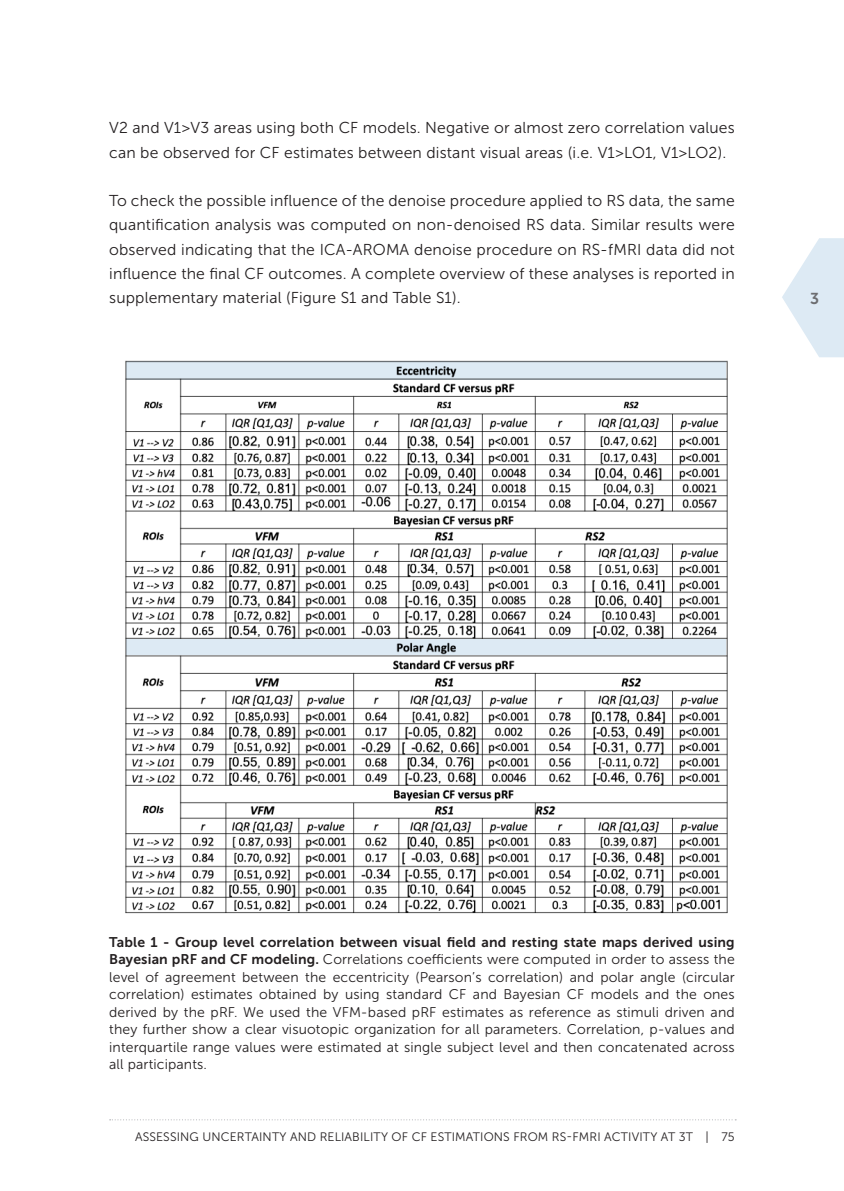
<style>
.page{position:relative;width:844px;height:1191px;background:#fff}
.page>*{position:absolute;margin:0;border:0;box-sizing:border-box;transform-origin:0 0}
.Standaard{font:15.75px/24.3px "Museo Sans 300";letter-spacing:.01em;color:#231f20}
.t1{font:15.75px "Museo Sans 700";color:#6c6d70}
.Standaard-2{font:14px/17.5px "Museo Sans 300";letter-spacing:.01em;color:#231f20;text-align:justify}
.t2{font:12.25px "Museo Sans 300";letter-spacing:.01em;color:#231f20}
.s1{font-family:"Museo Sans 700"}
</style>
<div class="page">
<img style="left:125px;top:360px;width:603px;height:554px">
<svg style="left:782px;top:238px;width:61px;height:119px"></svg>
<svg style="left:110px;top:1119px;width:626px;height:1px"></svg>
<p class="Standaard" style="left:109px;top:116px;width:627px">V2 and V1&gt;V3 areas using both CF models. Negative or almost zero correlation values can be observed for CF estimates between distant visual areas (i.e. V1&gt;LO1, V1&gt;LO2).</p>
<p class="Standaard" style="left:109px;top:189px;width:627px;text-align:justify">To check the possible influence of the denoise procedure applied to RS data, the same quantification analysis was computed on non-denoised RS data. Similar results were observed indicating that the ICA-AROMA denoise procedure on RS-fMRI data did not influence the final CF outcomes. A complete overview of these analyses is reported in supplementary material (Figure S1 and Table S1).</p>
<p class="t1" style="left:809px;top:289px;width:11px">3</p>
<p class="Standaard-2" style="left:109px;top:933px;width:627px"><span class="s1">Table 1 - Group level correlation between visual field and resting state maps derived using Bayesian pRF and CF modeling.</span> Correlations coefficients were computed in order to assess the level of agreement between the eccentricity (Pearson’s correlation) and polar angle (circular correlation) estimates obtained by using standard CF and Bayesian CF models and the ones derived by the pRF. We used the VFM-based pRF estimates as reference as stimuli driven and they further show a clear visuotopic organization for all parameters. Correlation, p-values and interquartile range values were estimated at single subject level and then concatenated across all participants.</p>
<p class="t2" style="left:135px;top:1130px;width:601px">ASSESSING UNCERTAINTY AND RELIABILITY OF CF ESTIMATIONS FROM RS-FMRI ACTIVITY AT 3T | 75</p>
</div>
